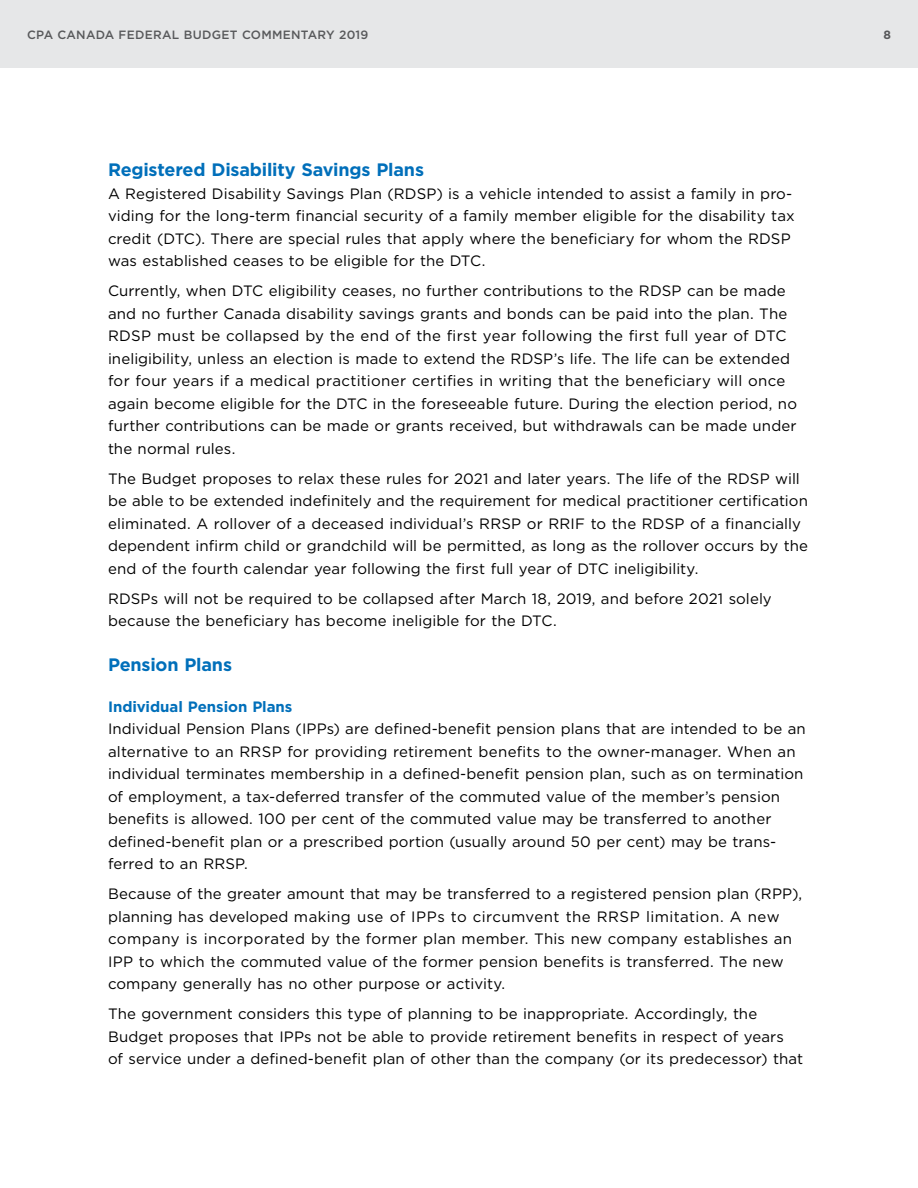
<style>
.page{position:relative;width:918px;height:1188px;background:#fff}
.page>*{position:absolute;margin:0;border:0;box-sizing:border-box;transform-origin:0 0}
.CPA_head2{font:700 18px "Gotham";letter-spacing:-.01em;color:#006fba}
.CPA__para1{font:15px/22.5px "Gotham";letter-spacing:.01em;color:#000}
.CPA_head3{font:700 15px "Gotham";letter-spacing:-.005em;color:#006fba}
.t1{font:500 12px "Gotham";letter-spacing:.02em;color:#58595b}
.t2{font:700 12px "Gotham";color:#58595b}
</style>
<div class="page">
<div style="left:0;top:0;width:918px;height:68px;background:#e6e7e8"></div>
<p class="t1" style="left:27px;top:26px;width:343px">CPA CANADA FEDERAL BUDGET COMMENTARY 2019</p>
<p class="t2" style="left:883px;top:26px;width:9px">8</p>
<h2 class="CPA_head2" style="left:108px;top:158px;width:318px">Registered Disability Savings Plans</h2>
<p class="CPA__para1" style="left:108px;top:182px;width:688px">A Registered Disability Savings Plan (RDSP) is a vehicle intended to assist a family in pro&shy;viding for the long-term financial security of a family member eligible for the disability tax credit (DTC). There are special rules that apply where the beneficiary for whom the RDSP was established ceases to be eligible for the DTC.</p>
<p class="CPA__para1" style="left:108px;top:280px;width:691px">Currently, when DTC eligibility ceases, no further contributions to the RDSP can be made and no further Canada disability savings grants and bonds can be paid into the plan. The RDSP must be collapsed by the end of the first year following the first full year of DTC ineligibility, unless an election is made to extend the RDSP’s life. The life can be extended for four years if a medical practitioner certifies in writing that the beneficiary will once again become eligible for the DTC in the foreseeable future. During the election period, no further contributions can be made or grants received, but withdrawals can be made under the normal rules.</p>
<p class="CPA__para1" style="left:108px;top:467px;width:702px">The Budget proposes to relax these rules for 2021 and later years. The life of the RDSP will be able to be extended indefinitely and the requirement for medical practitioner certification eliminated. A rollover of a deceased individual’s RRSP or RRIF to the RDSP of a financially dependent infirm child or grandchild will be permitted, as long as the rollover occurs by the end of the fourth calendar year following the first full year of DTC ineligibility.</p>
<p class="CPA__para1" style="left:108px;top:587px;width:665px">RDSPs will not be required to be collapsed after March 18, 2019, and before 2021 solely because the beneficiary has become ineligible for the DTC.</p>
<h2 class="CPA_head2" style="left:108px;top:653px;width:126px">Pension Plans</h2>
<h3 class="CPA_head3" style="left:108px;top:697px;width:186px">Individual Pension Plans</h3>
<p class="CPA__para1" style="left:108px;top:718px;width:699px">Individual Pension Plans (IPPs) are defined-benefit pension plans that are intended to be an alternative to an RRSP for providing retirement benefits to the owner-manager. When an individual terminates membership in a defined-benefit pension plan, such as on termination of employment, a tax-deferred transfer of the commuted value of the member’s pension benefits is allowed. 100 per cent of the commuted value may be transferred to another defined-benefit plan or a prescribed portion (usually around 50 per cent) may be trans&shy;ferred to an RRSP.</p>
<p class="CPA__para1" style="left:108px;top:883px;width:696px">Because of the greater amount that may be transferred to a registered pension plan (RPP), planning has developed making use of IPPs to circumvent the RRSP limitation. A new company is incorporated by the former plan member. This new company establishes an IPP to which the commuted value of the former pension benefits is transferred. The new company generally has no other purpose or activity.</p>
<p class="CPA__para1" style="left:108px;top:1003px;width:697px">The government considers this type of planning to be inappropriate. Accordingly, the<br>Budget proposes that IPPs not be able to provide retirement benefits in respect of years<br>of service under a defined-benefit plan of other than the company (or its predecessor) that</p>
</div>
